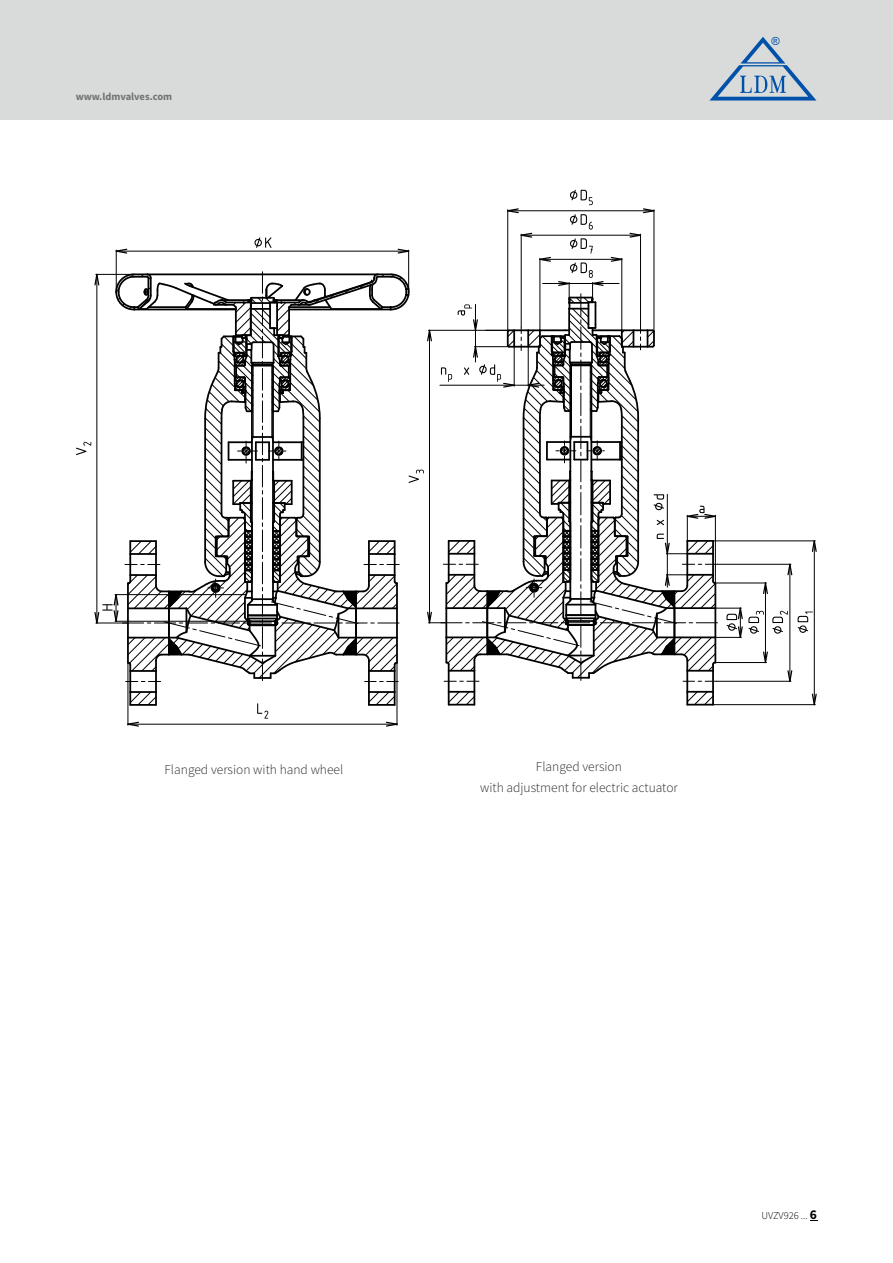
<style>
.page{position:relative;width:893px;height:1263px;background:#fff}
.page>*{position:absolute;margin:0;border:0;box-sizing:border-box;transform-origin:0 0}
.t1{font:300 13.5px/20.7px "Source Sans Pro";color:#2b2a29;text-align:center}
.t2{font:11.25px "Arial";color:#0051aa}
.t3{font:700 10.5px "Source Sans Pro";color:#727271}
.t4{font:300 10.5px "Source Sans Pro";color:#000}
.s1{font-weight:700;font-size:13.5px}
</style>
<div class="page">
<div style="left:0;top:0;width:893px;height:119px;background:#d9dada"></div>
<svg style="left:709px;top:37px;width:107px;height:64px"></svg>
<hr style="left:128px;top:663px;width:1px;height:62px;background:#000">
<hr style="left:397px;top:663px;width:1px;height:62px;background:#000">
<hr style="left:128px;top:724px;width:269px;height:1px;background:#000">
<svg style="left:257px;top:703px;width:11px;height:16px"></svg>
<svg style="left:127px;top:721px;width:13px;height:6px"></svg>
<svg style="left:385px;top:721px;width:13px;height:6px"></svg>
<svg style="left:368px;top:692px;width:28px;height:14px"></svg>
<hr style="left:369px;top:691px;width:26px;height:2px;background:#000">
<hr style="left:368px;top:671px;width:2px;height:21px;background:#000">
<hr style="left:394px;top:671px;width:2px;height:21px;background:#000">
<svg style="left:129px;top:691px;width:28px;height:15px"></svg>
<hr style="left:130px;top:704px;width:26px;height:2px;background:#000">
<hr style="left:155px;top:671px;width:2px;height:21px;background:#000">
<hr style="left:129px;top:671px;width:2px;height:21px;background:#000">
<hr style="left:713px;top:704px;width:102px;height:1px;background:#000">
<hr style="left:814px;top:541px;width:1px;height:164px;background:#000">
<svg style="left:811px;top:693px;width:6px;height:13px"></svg>
<svg style="left:686px;top:692px;width:28px;height:13px"></svg>
<hr style="left:687px;top:691px;width:26px;height:2px;background:#000">
<hr style="left:686px;top:671px;width:2px;height:21px;background:#000">
<hr style="left:712px;top:671px;width:2px;height:21px;background:#000">
<svg style="left:448px;top:691px;width:27px;height:14px"></svg>
<hr style="left:473px;top:671px;width:2px;height:21px;background:#000">
<hr style="left:448px;top:671px;width:2px;height:21px;background:#000">
<svg style="left:76px;top:190px;width:741px;height:493px"></svg>
<hr style="left:593px;top:329px;width:29px;height:2px;background:#000">
<hr style="left:540px;top:329px;width:25px;height:2px;background:#000">
<p class="t3" style="left:76px;top:92px;width:98px">www.ldmvalves.com</p>
<p class="t2" style="left:772px;top:37px;width:10px">®</p>
<p class="t1" style="left:165px;top:760px;width:180px">Flanged version with hand wheel</p>
<p class="t1" style="left:480px;top:758px;width:199px">Flanged version<br>with adjustment for electric actuator</p>
<p class="t4" style="left:761px;top:1211px;width:57px">UVZV926 ... <span class="s1">6</span></p>
</div>
